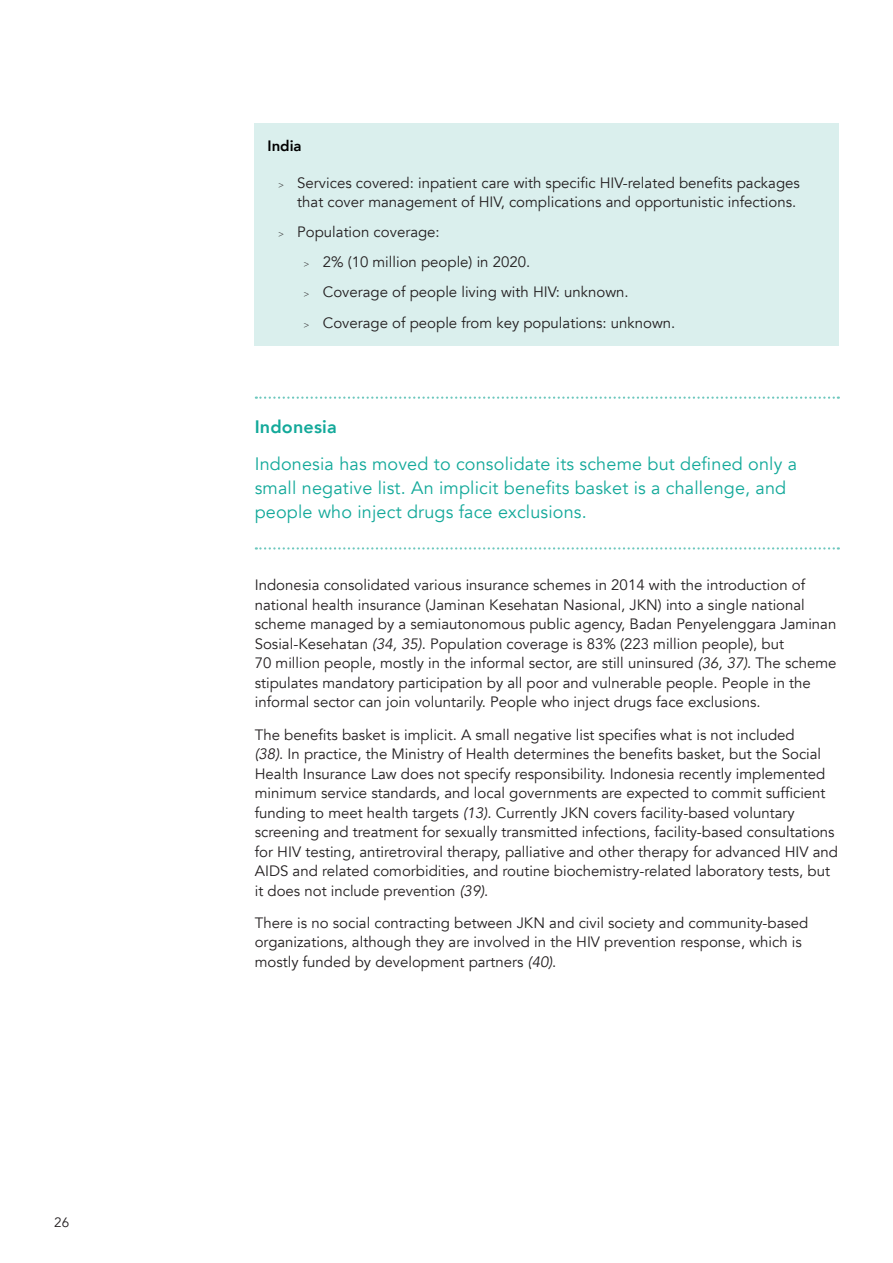
<style>
.page{position:relative;width:893px;height:1263px;background:#fff}
.page>*{position:absolute;margin:0;border:0;box-sizing:border-box;transform-origin:0 0}
.Box_body_text_end{font:18px/24px "Avenir";letter-spacing:.01em;color:#13a99a}
.Box_body_title{font:800 18px "Avenir";letter-spacing:.01em;color:#13a99a}
.Body_text{font:15px/19.5px "Avenir";color:#231f20}
.light_green_box_head{font:800 15px "Avenir";color:#000}
.t1{font:13.5px "Avenir";color:#231f20}
.s1{font-weight:300;font-size:9px}
.s2{font-style:italic}
</style>
<div class="page">
<div style="left:255px;top:123px;width:584px;height:46px;background:#daefed"></div>
<div style="left:255px;top:160px;width:584px;height:65px;background:#daefed"></div>
<div style="left:255px;top:209px;width:584px;height:46px;background:#daefed"></div>
<div style="left:255px;top:240px;width:584px;height:45px;background:#daefed"></div>
<div style="left:255px;top:270px;width:584px;height:45px;background:#daefed"></div>
<div style="left:255px;top:300px;width:584px;height:45px;background:#daefed"></div>
<svg style="left:256px;top:396px;width:583px;height:3px"></svg>
<svg style="left:256px;top:547px;width:583px;height:3px"></svg>
<p class="t1" style="left:54px;top:1214px;width:17px">26</p>
<p class="light_green_box_head" style="left:267px;top:134px;width:36px">India</p>
<p class="Body_text" style="left:278px;top:173px;width:523px;text-align:right"><span class="s1">&gt;</span> Services covered: inpatient care with specific HIV-related benefits packages that cover management of HIV, complications and opportunistic infections.</p>
<p class="Body_text" style="left:278px;top:223px;width:163px"><span class="s1">&gt;</span> Population coverage:</p>
<p class="Body_text" style="left:304px;top:253px;width:228px"><span class="s1">&gt;</span> 2% (10 million people) in 2020.</p>
<p class="Body_text" style="left:304px;top:283px;width:327px"><span class="s1">&gt;</span> Coverage of people living with HIV: unknown.</p>
<p class="Body_text" style="left:304px;top:313px;width:373px"><span class="s1">&gt;</span> Coverage of people from key populations: unknown.</p>
<p class="Box_body_title" style="left:255px;top:412px;width:84px">Indonesia</p>
<p class="Box_body_text_end" style="left:255px;top:452px;width:544px">Indonesia has moved to consolidate its scheme but defined only a small negative list. An implicit benefits basket is a challenge, and people who inject drugs face exclusions.</p>
<p class="Body_text" style="left:255px;top:576px;width:583px">Indonesia consolidated various insurance schemes in 2014 with the introduction of national health insurance (Jaminan Kesehatan Nasional, JKN) into a single national scheme managed by a semiautonomous public agency, Badan Penyelenggara Jaminan Sosial-Kesehatan <span class="s2">(34, 35)</span>. Population coverage is 83% (223 million people), but<br>70 million people, mostly in the informal sector, are still uninsured <span class="s2">(36, 37)</span>. The scheme stipulates mandatory participation by all poor and vulnerable people. People in the informal sector can join voluntarily. People who inject drugs face exclusions.</p>
<p class="Body_text" style="left:255px;top:725px;width:585px">The benefits basket is implicit. A small negative list specifies what is not included<br><span class="s2">(38)</span>. In practice, the Ministry of Health determines the benefits basket, but the Social Health Insurance Law does not specify responsibility. Indonesia recently implemented minimum service standards, and local governments are expected to commit sufficient funding to meet health targets <span class="s2">(13)</span>. Currently JKN covers facility-based voluntary screening and treatment for sexually transmitted infections, facility-based consultations for HIV testing, antiretroviral therapy, palliative and other therapy for advanced HIV and AIDS and related comorbidities, and routine biochemistry-related laboratory tests, but it does not include prevention <span class="s2">(39)</span>.</p>
<p class="Body_text" style="left:255px;top:913px;width:555px">There is no social contracting between JKN and civil society and community-based organizations, although they are involved in the HIV prevention response, which is mostly funded by development partners <span class="s2">(40)</span>.</p>
</div>
